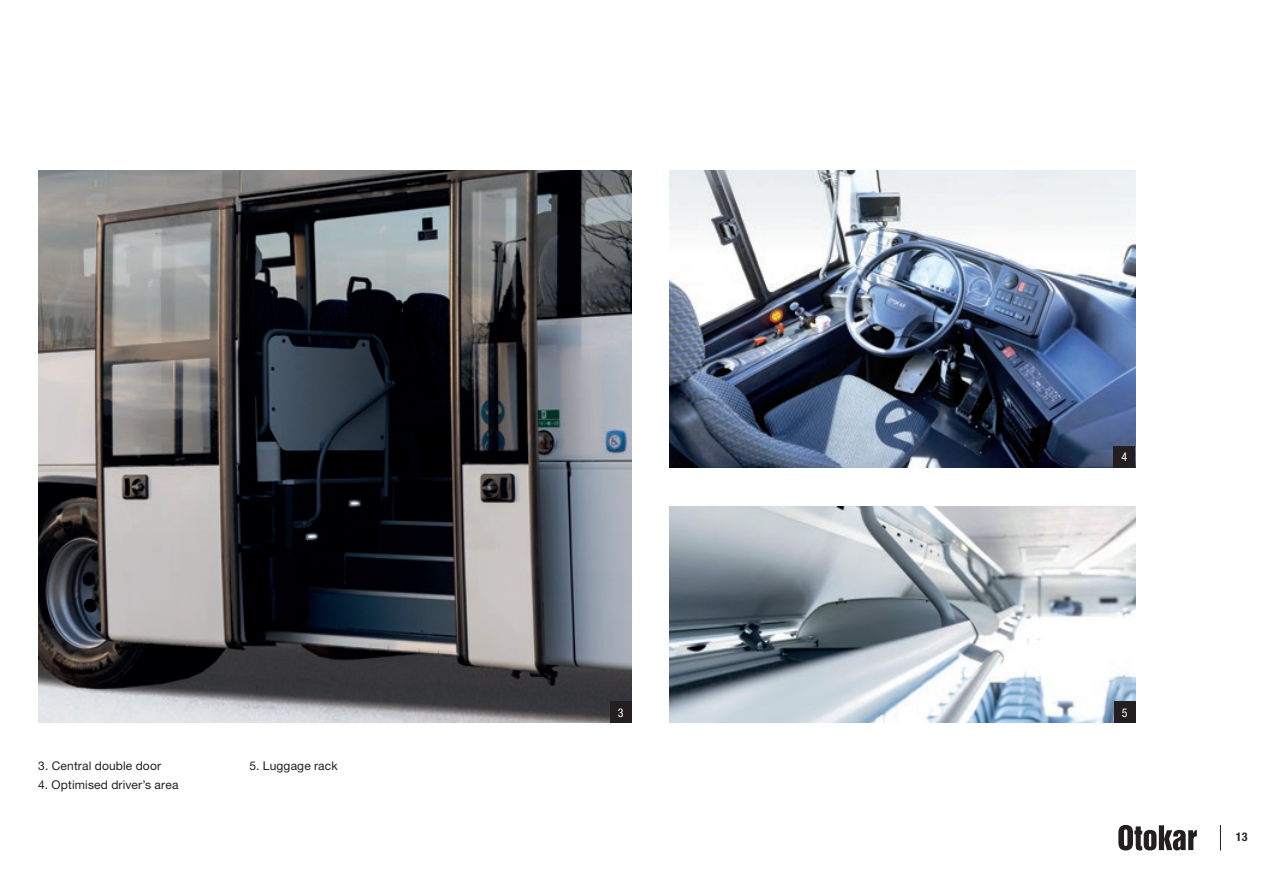
<style>
.page{position:relative;width:1263px;height:893px;background:#fff}
.page>*{position:absolute;margin:0;border:0;box-sizing:border-box;transform-origin:0 0}
.t1{font:12px "Helvetica Neue LT Std";letter-spacing:.015em;color:#231f20}
.t2{font:condensed 12px "Helvetica Neue LT Std";color:#fff}
.t3{font:700 condensed 12px "Helvetica Neue LT Std";color:#231f20}
</style>
<div class="page">
<img style="left:670px;top:170px;width:465px;height:298px">
<img style="left:670px;top:506px;width:465px;height:217px">
<div style="left:1114px;top:702px;width:21px;height:21px;background:#231f20"></div>
<div style="left:1114px;top:446px;width:21px;height:22px;background:#231f20"></div>
<img style="left:38px;top:170px;width:593px;height:553px">
<div style="left:610px;top:702px;width:21px;height:21px;background:#231f20"></div>
<svg style="left:1118px;top:825px;width:79px;height:25px"></svg>
<svg style="left:1220px;top:825px;width:1px;height:25px"></svg>
<p class="t1" style="left:38px;top:758px;width:124px">3. Central double door</p>
<p class="t1" style="left:38px;top:778px;width:142px">4. Optimised driver’s area</p>
<p class="t1" style="left:249px;top:758px;width:90px">5. Luggage rack</p>
<p class="t2" style="left:618px;top:705px;width:7px">3</p>
<p class="t2" style="left:1121px;top:450px;width:7px">4</p>
<p class="t2" style="left:1122px;top:705px;width:7px">5</p>
<p class="t3" style="left:1236px;top:829px;width:13px">13</p>
</div>
